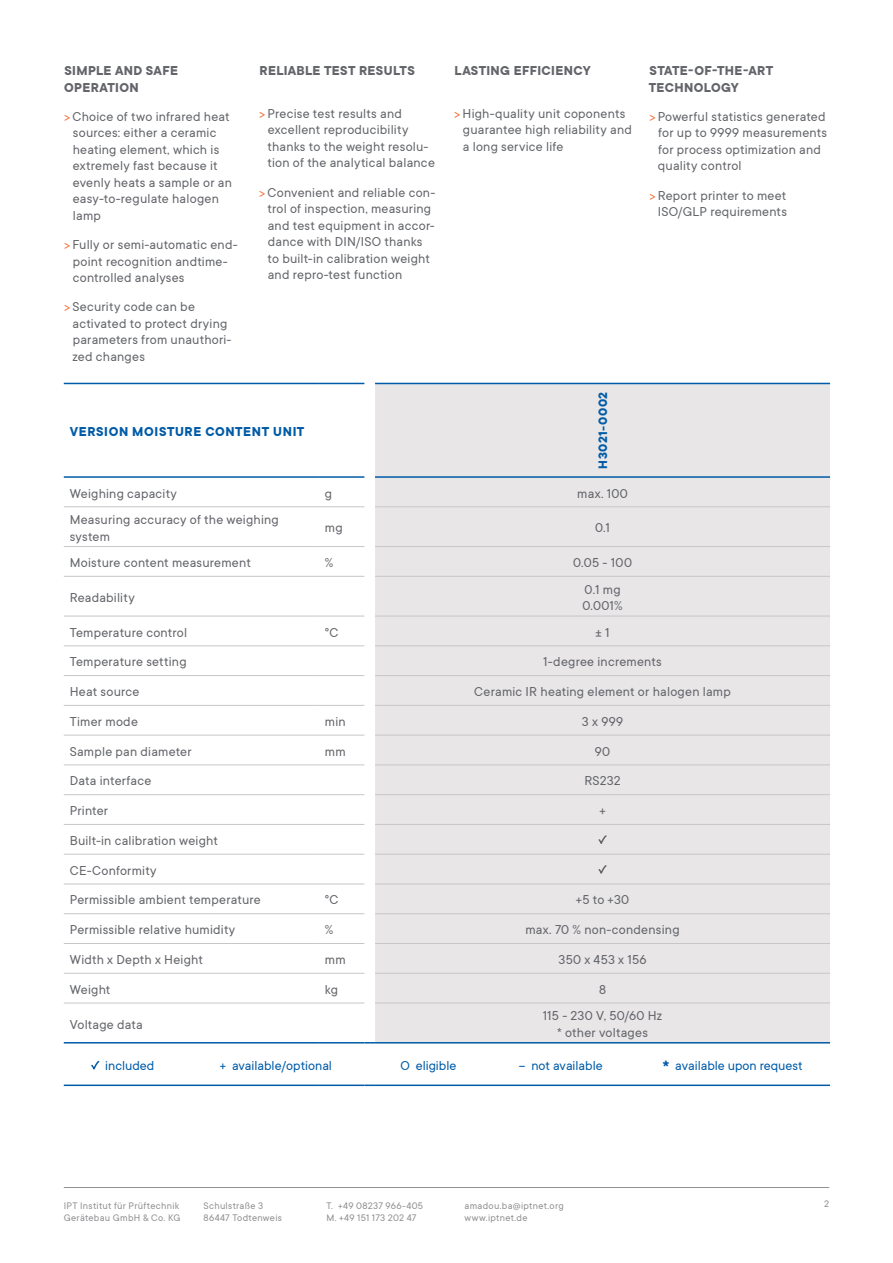
<style>
.page{position:relative;width:893px;height:1263px;background:#fff}
.page>*{position:absolute;margin:0;border:0;box-sizing:border-box;transform-origin:0 0}
.t1{font:14.25px/16.5px "TT Commons";letter-spacing:.015em;color:#63656a}
.t2{font:700 14.25px/16.5px "TT Commons";letter-spacing:.025em;color:#63656a}
.t3{font:14.25px "TT Commons";color:#015ba7}
.t4{font:700 14.25px "TT Commons";letter-spacing:.045em;color:#015ba7}
.t5{font:700 13.5px "TT Commons";letter-spacing:.035em;color:#015ba7}
.t6{font:10.5px/12.8px "TT Commons";letter-spacing:.025em;color:#909094}
.s1{color:#f26f39}
.s2{font-weight:700;font-size:19.5px}
</style>
<div class="page">
<hr style="left:64px;top:1187px;width:765px;height:1px;background:#909094">
<div style="left:375px;top:384px;width:455px;height:658px;background:#e8e6e7"></div>
<hr style="left:64px;top:506px;width:255px;height:1px;background:#c7c6c8">
<hr style="left:319px;top:506px;width:45px;height:1px;background:#c7c6c8">
<hr style="left:375px;top:506px;width:455px;height:1px;background:#c7c6c8">
<hr style="left:64px;top:546px;width:255px;height:1px;background:#c7c6c8">
<hr style="left:319px;top:546px;width:45px;height:1px;background:#c7c6c8">
<hr style="left:375px;top:546px;width:455px;height:1px;background:#c7c6c8">
<hr style="left:64px;top:576px;width:255px;height:1px;background:#c7c6c8">
<hr style="left:319px;top:576px;width:45px;height:1px;background:#c7c6c8">
<hr style="left:375px;top:576px;width:455px;height:1px;background:#c7c6c8">
<hr style="left:64px;top:616px;width:255px;height:1px;background:#c7c6c8">
<hr style="left:319px;top:616px;width:45px;height:1px;background:#c7c6c8">
<hr style="left:375px;top:616px;width:455px;height:1px;background:#c7c6c8">
<hr style="left:64px;top:645px;width:255px;height:1px;background:#c7c6c8">
<hr style="left:319px;top:645px;width:45px;height:1px;background:#c7c6c8">
<hr style="left:375px;top:645px;width:455px;height:1px;background:#c7c6c8">
<hr style="left:64px;top:675px;width:255px;height:1px;background:#c7c6c8">
<hr style="left:319px;top:675px;width:45px;height:1px;background:#c7c6c8">
<hr style="left:375px;top:675px;width:455px;height:1px;background:#c7c6c8">
<hr style="left:64px;top:705px;width:255px;height:1px;background:#c7c6c8">
<hr style="left:319px;top:705px;width:45px;height:1px;background:#c7c6c8">
<hr style="left:375px;top:705px;width:455px;height:1px;background:#c7c6c8">
<hr style="left:64px;top:735px;width:255px;height:1px;background:#c7c6c8">
<hr style="left:319px;top:735px;width:45px;height:1px;background:#c7c6c8">
<hr style="left:375px;top:735px;width:455px;height:1px;background:#c7c6c8">
<hr style="left:64px;top:764px;width:255px;height:1px;background:#c7c6c8">
<hr style="left:319px;top:764px;width:45px;height:1px;background:#c7c6c8">
<hr style="left:375px;top:764px;width:455px;height:1px;background:#c7c6c8">
<hr style="left:64px;top:794px;width:255px;height:1px;background:#c7c6c8">
<hr style="left:319px;top:794px;width:45px;height:1px;background:#c7c6c8">
<hr style="left:375px;top:794px;width:455px;height:1px;background:#c7c6c8">
<hr style="left:64px;top:824px;width:255px;height:1px;background:#c7c6c8">
<hr style="left:319px;top:824px;width:45px;height:1px;background:#c7c6c8">
<hr style="left:375px;top:824px;width:455px;height:1px;background:#c7c6c8">
<hr style="left:64px;top:854px;width:255px;height:1px;background:#c7c6c8">
<hr style="left:319px;top:854px;width:45px;height:1px;background:#c7c6c8">
<hr style="left:375px;top:854px;width:455px;height:1px;background:#c7c6c8">
<hr style="left:64px;top:883px;width:255px;height:1px;background:#c7c6c8">
<hr style="left:319px;top:883px;width:45px;height:1px;background:#c7c6c8">
<hr style="left:375px;top:883px;width:455px;height:1px;background:#c7c6c8">
<hr style="left:64px;top:913px;width:255px;height:1px;background:#c7c6c8">
<hr style="left:319px;top:913px;width:45px;height:1px;background:#c7c6c8">
<hr style="left:375px;top:913px;width:455px;height:1px;background:#c7c6c8">
<hr style="left:64px;top:943px;width:255px;height:1px;background:#c7c6c8">
<hr style="left:319px;top:943px;width:45px;height:1px;background:#c7c6c8">
<hr style="left:375px;top:943px;width:455px;height:1px;background:#c7c6c8">
<hr style="left:64px;top:973px;width:255px;height:1px;background:#c7c6c8">
<hr style="left:319px;top:973px;width:45px;height:1px;background:#c7c6c8">
<hr style="left:375px;top:973px;width:455px;height:1px;background:#c7c6c8">
<hr style="left:64px;top:1003px;width:255px;height:1px;background:#c7c6c8">
<hr style="left:319px;top:1003px;width:45px;height:1px;background:#c7c6c8">
<hr style="left:375px;top:1003px;width:455px;height:1px;background:#c7c6c8">
<hr style="left:64px;top:383px;width:255px;height:1px;background:#015ba7">
<hr style="left:319px;top:383px;width:45px;height:1px;background:#015ba7">
<hr style="left:64px;top:476px;width:255px;height:2px;background:#015ba7">
<hr style="left:319px;top:476px;width:45px;height:2px;background:#015ba7">
<hr style="left:375px;top:383px;width:455px;height:1px;background:#015ba7">
<hr style="left:375px;top:476px;width:455px;height:2px;background:#015ba7">
<hr style="left:64px;top:1042px;width:255px;height:1px;background:#015ba7">
<hr style="left:319px;top:1042px;width:45px;height:1px;background:#015ba7">
<hr style="left:375px;top:1042px;width:455px;height:1px;background:#015ba7">
<hr style="left:64px;top:1084px;width:255px;height:2px;background:#015ba7">
<hr style="left:319px;top:1084px;width:45px;height:2px;background:#015ba7">
<svg style="left:364px;top:1084px;width:11px;height:2px"></svg>
<hr style="left:375px;top:1084px;width:455px;height:2px;background:#015ba7">
<svg style="left:598px;top:834px;width:10px;height:68px"></svg>
<svg style="left:90px;top:1060px;width:11px;height:27px"></svg>
<p class="t2" style="left:64px;top:62px;width:115px">SIMPLE AND SAFE<br>OPERATION</p>
<p class="t1" style="left:73px;top:108px;width:161px;text-indent:-9px"><span class="s1">&gt;</span>Choice of two infrared heat sources: either a ceramic heating element, which is extremely fast because it evenly heats a sample or an easy-to-regulate halogen lamp</p>
<p class="t1" style="left:73px;top:236px;width:166px;text-indent:-9px"><span class="s1">&gt;</span> Fully or semi-automatic end&shy;point recognition andtime&shy;controlled analyses</p>
<p class="t1" style="left:72px;top:298px;width:161px;text-indent:-8px"><span class="s1">&gt;</span> Security code can be activated to protect drying parameters from unauthori&shy;zed changes</p>
<p class="t2" style="left:259px;top:62px;width:157px">RELIABLE TEST RESULTS</p>
<p class="t1" style="left:267px;top:105px;width:169px;text-indent:-8px"><span class="s1">&gt;</span> Precise test results and excellent reproducibility thanks to the weight resolu&shy;tion of the analytical balance</p>
<p class="t1" style="left:267px;top:183px;width:169px;text-indent:-8px"><span class="s1">&gt;</span>Convenient and reliable con&shy;trol of inspection, measuring and test equipment in accor&shy;dance with DIN/ISO thanks to built-in calibration weight and repro-test function</p>
<p class="t4" style="left:70px;top:422px;width:236px">VERSION MOISTURE CONTENT UNIT</p>
<p class="t2" style="left:455px;top:62px;width:138px">LASTING EFFICIENCY</p>
<p class="t1" style="left:463px;top:105px;width:171px;text-indent:-8px"><span class="s1">&gt;</span>High-quality unit coponents guarantee high reliability and a long service life</p>
<p class="t2" style="left:649px;top:62px;width:126px">STATE-OF-THE-ART<br>TECHNOLOGY</p>
<p class="t1" style="left:658px;top:108px;width:171px;text-indent:-9px"><span class="s1">&gt;</span> Powerful statistics generated for up to 9999 measurements for process optimization and quality control</p>
<p class="t1" style="left:649px;top:186px;width:139px;text-align:center"><span class="s1">&gt;</span> Report printer to meet<br>ISO/GLP requirements</p>
<p class="t5" style="left:594px;top:469px;width:78px;rotate:-90deg">H3021-0002</p>
<p class="t1" style="left:70px;top:484px;width:109px">Weighing capacity</p>
<p class="t1" style="left:325px;top:484px;width:9px">g</p>
<p class="t1" style="left:577px;top:484px;width:52px">max. 100</p>
<p class="t1" style="left:70px;top:511px;width:211px">Measuring accuracy of the weighing system</p>
<p class="t1" style="left:325px;top:519px;width:19px">mg</p>
<p class="t1" style="left:595px;top:519px;width:16px">0.1</p>
<p class="t1" style="left:70px;top:554px;width:183px">Moisture content measurement</p>
<p class="t1" style="left:325px;top:554px;width:10px">%</p>
<p class="t1" style="left:573px;top:554px;width:60px">0.05 - 100</p>
<p class="t1" style="left:70px;top:589px;width:66px">Readability</p>
<p class="t1" style="left:582px;top:580px;width:42px">0.1 mg<br>0.001%</p>
<p class="t1" style="left:70px;top:623px;width:119px">Temperature control</p>
<p class="t1" style="left:325px;top:623px;width:15px">°C</p>
<p class="t1" style="left:596px;top:623px;width:16px">± 1</p>
<p class="t1" style="left:70px;top:653px;width:118px">Temperature setting</p>
<p class="t1" style="left:543px;top:653px;width:120px">1-degree increments</p>
<p class="t1" style="left:70px;top:683px;width:71px">Heat source</p>
<p class="t1" style="left:474px;top:683px;width:258px">Ceramic IR heating element or halogen lamp</p>
<p class="t1" style="left:70px;top:713px;width:70px">Timer mode</p>
<p class="t1" style="left:325px;top:713px;width:22px">min</p>
<p class="t1" style="left:582px;top:713px;width:43px">3 x 999</p>
<p class="t1" style="left:70px;top:742px;width:123px">Sample pan diameter</p>
<p class="t1" style="left:325px;top:742px;width:22px">mm</p>
<p class="t1" style="left:595px;top:742px;width:17px">90</p>
<p class="t1" style="left:70px;top:772px;width:83px">Data interface</p>
<p class="t1" style="left:584px;top:772px;width:38px">RS232</p>
<p class="t1" style="left:70px;top:802px;width:40px">Printer</p>
<p class="t1" style="left:599px;top:802px;width:8px">+</p>
<p class="t1" style="left:70px;top:825px;width:193px;line-height:29.7px">Built-in calibration weight<br>CE-Conformity<br>Permissible ambient temperature</p>
<p class="t1" style="left:325px;top:891px;width:15px">°C</p>
<p class="t1" style="left:576px;top:891px;width:55px">+5 to +30</p>
<p class="t1" style="left:70px;top:921px;width:167px">Permissible relative humidity</p>
<p class="t1" style="left:325px;top:921px;width:10px">%</p>
<p class="t1" style="left:525px;top:921px;width:156px">max. 70 % non-condensing</p>
<p class="t1" style="left:70px;top:951px;width:135px">Width x Depth x Height</p>
<p class="t1" style="left:325px;top:951px;width:22px">mm</p>
<p class="t1" style="left:558px;top:951px;width:90px">350 x 453 x 156</p>
<p class="t1" style="left:70px;top:981px;width:42px">Weight</p>
<p class="t1" style="left:325px;top:981px;width:15px">kg</p>
<p class="t1" style="left:599px;top:981px;width:8px">8</p>
<p class="t1" style="left:70px;top:1015px;width:75px">Voltage data</p>
<p class="t1" style="left:543px;top:1007px;width:121px;text-align:center">115 - 230 V, 50/60 Hz * other voltages</p>
<p class="t3" style="left:105px;top:1056px;width:51px">included</p>
<p class="t3" style="left:220px;top:1056px;width:114px">+ available/optional</p>
<p class="t3" style="left:400px;top:1056px;width:57px">О eligible</p>
<p class="t3" style="left:519px;top:1056px;width:85px">– not available</p>
<p class="t3" style="left:662px;top:1056px;width:142px"><span class="s2">*</span> available upon request</p>
<p class="t6" style="left:64px;top:1198px;width:117px">IPT Institut für Prüftechnik</p>
<p class="t6" style="left:824px;top:1197px;width:7px">2</p>
<p class="t6" style="left:64px;top:1211px;width:118px">Gerätebau GmbH &amp; Co. KG</p>
<p class="t6" style="left:204px;top:1198px;width:80px">Schulstraße 3<br>86447 Todtenweis</p>
<p class="t6" style="left:326px;top:1198px;width:98px">T. +49 08237 966-405<br>M. +49 151 173 202 47</p>
<p class="t6" style="left:465px;top:1198px;width:101px">amadou.ba@iptnet.org www.iptnet.de</p>
</div>
